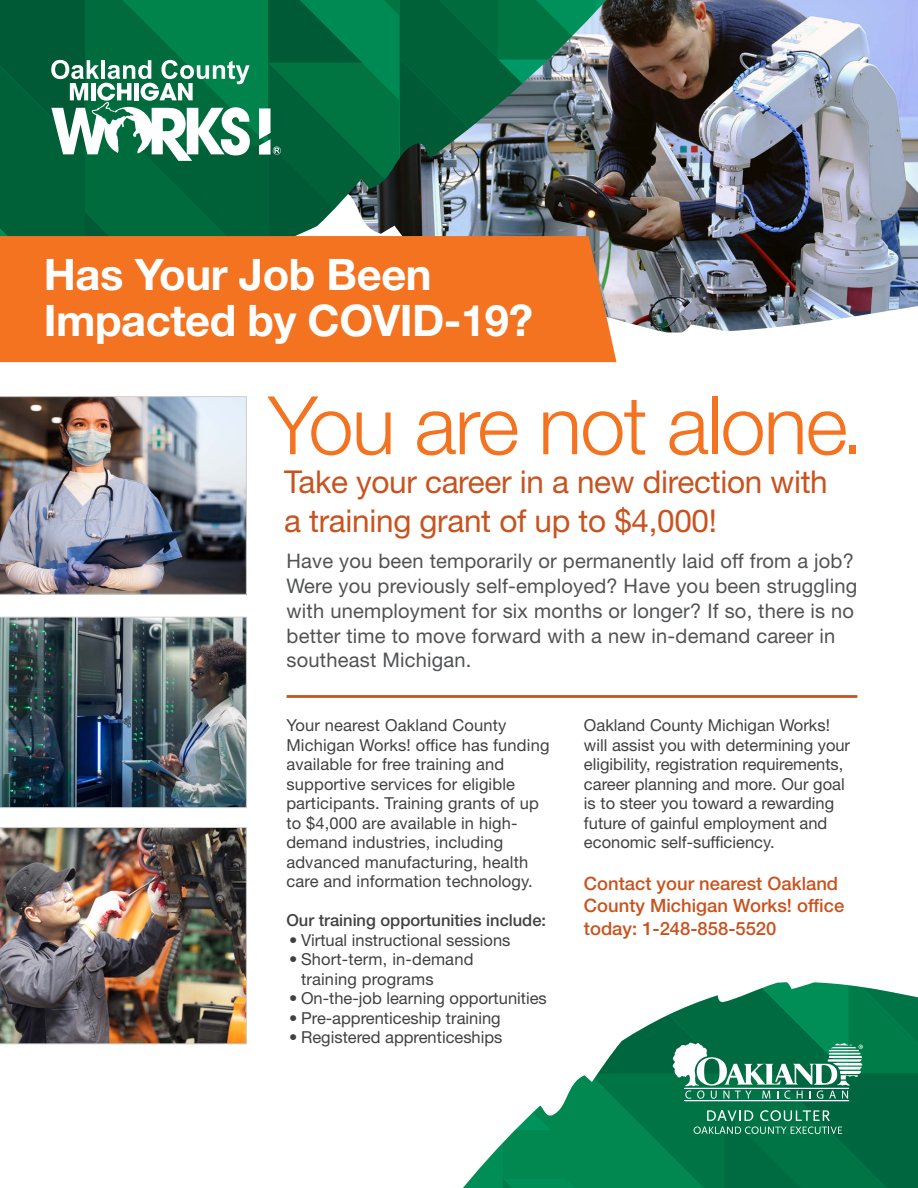
<style>
.page{position:relative;width:918px;height:1188px;background:#fff}
.page>*{position:absolute;margin:0;border:0;box-sizing:border-box;transform-origin:0 0}
.t1{font:300 80.85px "Helvetica Neue LT Std";letter-spacing:-.02em;color:#f47321}
.t2{font:700 43.5px/46.5px "Helvetica Neue LT Std";letter-spacing:-.01em;color:#fff}
.t3{font:31.5px/39px "Helvetica Neue LT Std";letter-spacing:-.01em;color:#c8531f}
.t4{font:20.1px/24.8px "Helvetica Neue LT Std";letter-spacing:.01em;color:#515254}
.t5{font:500 18.45px/22.4px "Helvetica Neue LT Std";color:#c8531f}
.t6{font:16.5px/19.5px "Helvetica Neue LT Std";color:#414042}
.t7{font:500 16.5px "Helvetica Neue LT Std";color:#414042}
</style>
<div class="page">
<img style="left:617px;top:0;width:301px;height:332px">
<img style="left:606px;top:0;width:27px;height:275px">
<svg style="left:0;top:0;width:606px;height:236px;background:#297658"></svg>
<img style="left:0;top:827px;width:247px;height:217px">
<img style="left:0;top:617px;width:247px;height:191px">
<img style="left:0;top:396px;width:247px;height:198px">
<div style="left:0;top:236px;width:617px;height:126px;background:#f47321"></div>
<hr style="left:287px;top:695px;width:570px;height:3px;background:#c8531f">
<svg style="left:463px;top:982px;width:455px;height:206px"></svg>
<h2 class="t2" style="left:44px;top:250px;width:491px">Has Your Job Been<br>Impacted by COVID-19?</h2>
<h1 class="t1" style="left:268px;top:376px;width:597px">You are not alone.</h1>
<h3 class="t3" style="left:284px;top:462px;width:545px">Take your career in a new direction with a training grant of up to $4,000!</h3>
<p class="t4" style="left:287px;top:549px;width:572px">Have you been temporarily or permanently laid off from a job?<br>Were you previously self-employed? Have you been struggling with unemployment for six months or longer? If so, there is no better time to move forward with a new in-demand career in southeast Michigan.</p>
<p class="t6" style="left:286px;top:715px;width:265px">Your nearest Oakland County<br>Michigan Works! office has funding available for free training and supportive services for eligible participants. Training grants of up to $4,000 are available in high&shy;demand industries, including advanced manufacturing, health care and information technology.</p>
<p class="t7" style="left:286px;top:910px;width:261px">Our training opportunities include:</p>
<p class="t6" style="left:289px;top:930px;width:223px">• Virtual instructional sessions</p>
<p class="t6" style="left:301px;top:949px;width:174px;text-indent:-12px">• Short-term, in-demand training programs</p>
<p class="t6" style="left:289px;top:988px;width:259px">• On-the-job learning opportunities</p>
<p class="t6" style="left:289px;top:1008px;width:213px">• Pre-apprenticeship training</p>
<p class="t6" style="left:289px;top:1027px;width:215px">• Registered apprenticeships</p>
<p class="t6" style="left:584px;top:715px;width:268px">Oakland County Michigan Works! will assist you with determining your eligibility, registration requirements, career planning and more. Our goal is to steer you toward a rewarding future of gainful employment and economic self-sufficiency.</p>
<p class="t5" style="left:584px;top:872px;width:262px">Contact your nearest Oakland<br>County Michigan Works! office today: 1-248-858-5520</p>
</div>
